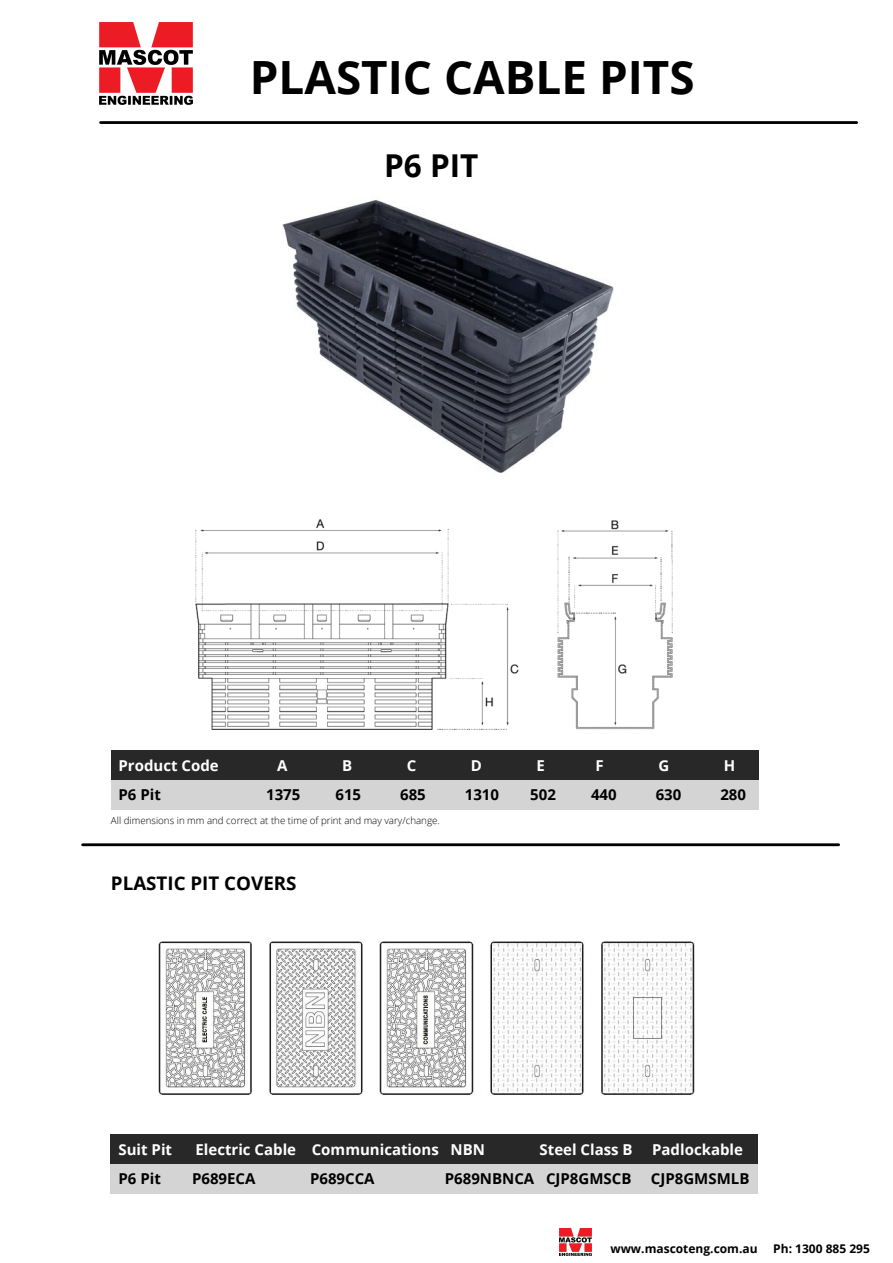
<style>
.page{position:relative;width:893px;height:1263px;background:#fff}
.page>*{position:absolute;margin:0;border:0;box-sizing:border-box;transform-origin:0 0}
.t1{font:700 45.83px "Open Sans";color:#000}
.t2{font:700 31.5px "Open Sans";color:#000}
.t3{font:700 18.75px "Open Sans";color:#000}
.t4{font:700 15px "Open Sans";color:#000}
.t5{font:700 15px "Open Sans";color:#fff}
.t6{font:700 12px "Open Sans";color:#000}
.t7{font:300 9.75px "Open Sans";color:#000}
</style>
<div class="page">
<img style="left:99px;top:22px;width:94px;height:82px">
<img style="left:158px;top:941px;width:537px;height:154px">
<hr style="left:101px;top:121px;width:755px;height:3px;background:#000">
<img style="left:196px;top:519px;width:476px;height:210px">
<div style="left:111px;top:750px;width:647px;height:30px;background:#282828"></div>
<div style="left:111px;top:780px;width:647px;height:29px;background:#d4d4d4"></div>
<div style="left:110px;top:1164px;width:647px;height:29px;background:#d4d4d4"></div>
<div style="left:110px;top:1135px;width:647px;height:29px;background:#282828"></div>
<hr style="left:83px;top:843px;width:755px;height:3px;background:#000">
<img style="left:560px;top:1228px;width:31px;height:28px">
<img style="left:282px;top:200px;width:332px;height:273px">
<p class="t1" style="left:250px;top:45px;width:446px">PLASTIC CABLE PITS</p>
<p class="t2" style="left:384px;top:143px;width:96px">P6 PIT</p>
<p class="t5" style="left:118px;top:754px;width:102px">Product Code</p>
<p class="t5" style="left:277px;top:754px;width:12px">A</p>
<p class="t5" style="left:342px;top:754px;width:12px">B</p>
<p class="t5" style="left:407px;top:754px;width:11px">C</p>
<p class="t5" style="left:471px;top:754px;width:13px">D</p>
<p class="t5" style="left:536px;top:754px;width:10px">E</p>
<p class="t5" style="left:595px;top:754px;width:10px">F</p>
<p class="t5" style="left:658px;top:754px;width:12px">G</p>
<p class="t5" style="left:724px;top:754px;width:13px">H</p>
<p class="t4" style="left:118px;top:784px;width:44px">P6 Pit</p>
<p class="t4" style="left:266px;top:784px;width:36px">1375</p>
<p class="t4" style="left:335px;top:784px;width:27px">615</p>
<p class="t4" style="left:400px;top:784px;width:27px">685</p>
<p class="t4" style="left:465px;top:784px;width:36px">1310</p>
<p class="t4" style="left:530px;top:784px;width:27px">502</p>
<p class="t4" style="left:591px;top:784px;width:27px">440</p>
<p class="t4" style="left:655px;top:784px;width:27px">630</p>
<p class="t4" style="left:720px;top:784px;width:27px">280</p>
<p class="t7" style="left:111px;top:814px;width:330px">All dimensions in mm and correct at the time of print and may vary/change.</p>
<p class="t3" style="left:111px;top:870px;width:187px">PLASTIC PIT COVERS</p>
<p class="t5" style="left:118px;top:1139px;width:55px">Suit Pit</p>
<p class="t5" style="left:195px;top:1139px;width:291px">Electric Cable Communications NBN</p>
<p class="t5" style="left:539px;top:1139px;width:95px">Steel Class B</p>
<p class="t5" style="left:652px;top:1139px;width:92px">Padlockable</p>
<p class="t4" style="left:118px;top:1168px;width:44px">P6 Pit</p>
<p class="t4" style="left:192px;top:1168px;width:65px">P689ECA</p>
<p class="t4" style="left:310px;top:1168px;width:66px">P689CCA</p>
<p class="t4" style="left:445px;top:1168px;width:188px">P689NBNCA CJP8GMSCB</p>
<p class="t4" style="left:651px;top:1168px;width:100px">CJP8GMSMLB</p>
<p class="t6" style="left:610px;top:1240px;width:149px">www.mascoteng.com.au</p>
<p class="t6" style="left:773px;top:1240px;width:98px">Ph: 1300 885 295</p>
</div>
